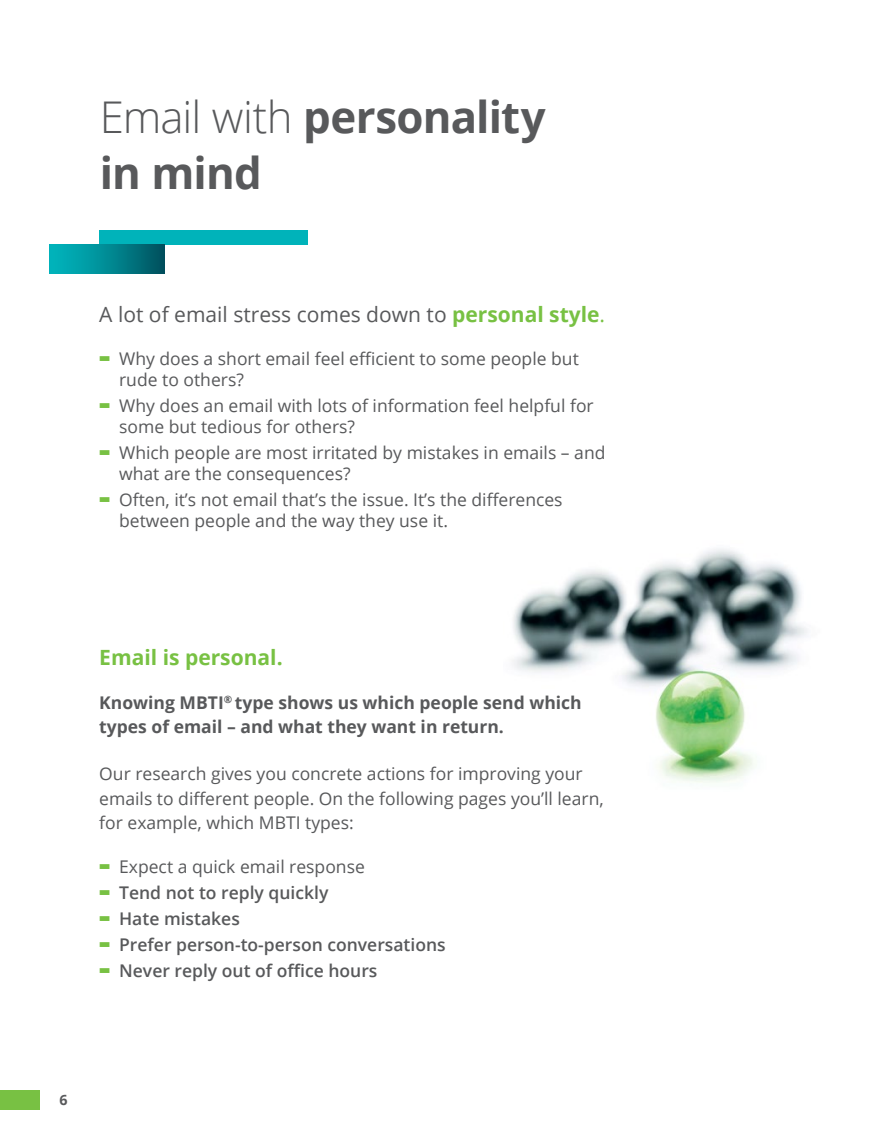
<style>
.page{position:relative;width:869px;height:1141px;background:#fff}
.page>*{position:absolute;margin:0;border:0;box-sizing:border-box;transform-origin:0 0}
.t1{font:700 43.75px/56px "Open Sans";letter-spacing:-.02em;color:#58595b}
.t2{font:21px "Open Sans";color:#58595b}
.t3{font:700 21px "Open Sans";color:#78c143}
.t4{font:17.5px/21px "Open Sans";color:#58595b}
.t5{font:600 17.5px "Open Sans";color:#58595b}
.t6{font:700 17.5px/24.5px "Open Sans";color:#58595b}
.t7{font:700 14.17px "Open Sans";color:#58595b}
.s1{font-weight:300}
.s2{font-weight:700;color:#78c143}
.s3{color:#78c143}
.s4{font-weight:800;font-size:31.5px;color:#78c143}
</style>
<div class="page">
<div style="left:0;top:1090px;width:40px;height:20px;background:#78c143"></div>
<img style="left:513px;top:549px;width:295px;height:234px">
<div style="left:99px;top:230px;width:208px;height:15px;background:#00b3ba"></div>
<div style="left:49px;top:245px;width:115px;height:29px;background:linear-gradient(to right,#00bcc3,#005562)"></div>
<h1 class="t1" style="left:100px;top:88px;width:447px"><span class="s1">Email with</span> personality in mind</h1>
<p class="t2" style="left:99px;top:300px;width:507px">A lot of email stress comes down to <span class="s2">personal style</span><span class="s3">.</span></p>
<p class="t4" style="left:119px;top:348px;width:461px;text-indent:-20px"><span class="s4">-</span> Why does a short email feel efficient to some people but rude to others?</p>
<p class="t4" style="left:119px;top:395px;width:476px;text-indent:-20px"><span class="s4">-</span> Why does an email with lots of information feel helpful for some but tedious for others?</p>
<p class="t4" style="left:119px;top:442px;width:487px;text-indent:-20px"><span class="s4">-</span> Which people are most irritated by mistakes in emails – and what are the consequences?</p>
<p class="t4" style="left:119px;top:489px;width:445px;text-indent:-20px"><span class="s4">-</span> Often, it’s not email that’s the issue. It’s the differences between people and the way they use it.</p>
<p class="t3" style="left:99px;top:642px;width:185px">Email is personal.</p>
<p class="t6" style="left:99px;top:689px;width:483px">Knowing MBTI<sup>®</sup> type shows us which people send which types of email – and what they want in return.</p>
<p class="t4" style="left:99px;top:761px;width:505px;line-height:24.5px">Our research gives you concrete actions for improving your emails to different people. On the following pages you’ll learn, for example, which MBTI types:</p>
<p class="t4" style="left:99px;top:856px;width:267px"><span class="s4">-</span> Expect a quick email response</p>
<p class="t5" style="left:99px;top:881px;width:230px"><span class="s4">-</span> Tend not to reply quickly</p>
<p class="t5" style="left:99px;top:907px;width:142px"><span class="s4">-</span> Hate mistakes</p>
<p class="t5" style="left:99px;top:932px;width:348px"><span class="s4">-</span> Prefer person-to-person conversations</p>
<p class="t5" style="left:99px;top:958px;width:279px"><span class="s4">-</span> Never reply out of office hours</p>
<p class="t7" style="left:60px;top:1090px;width:10px">6</p>
</div>
